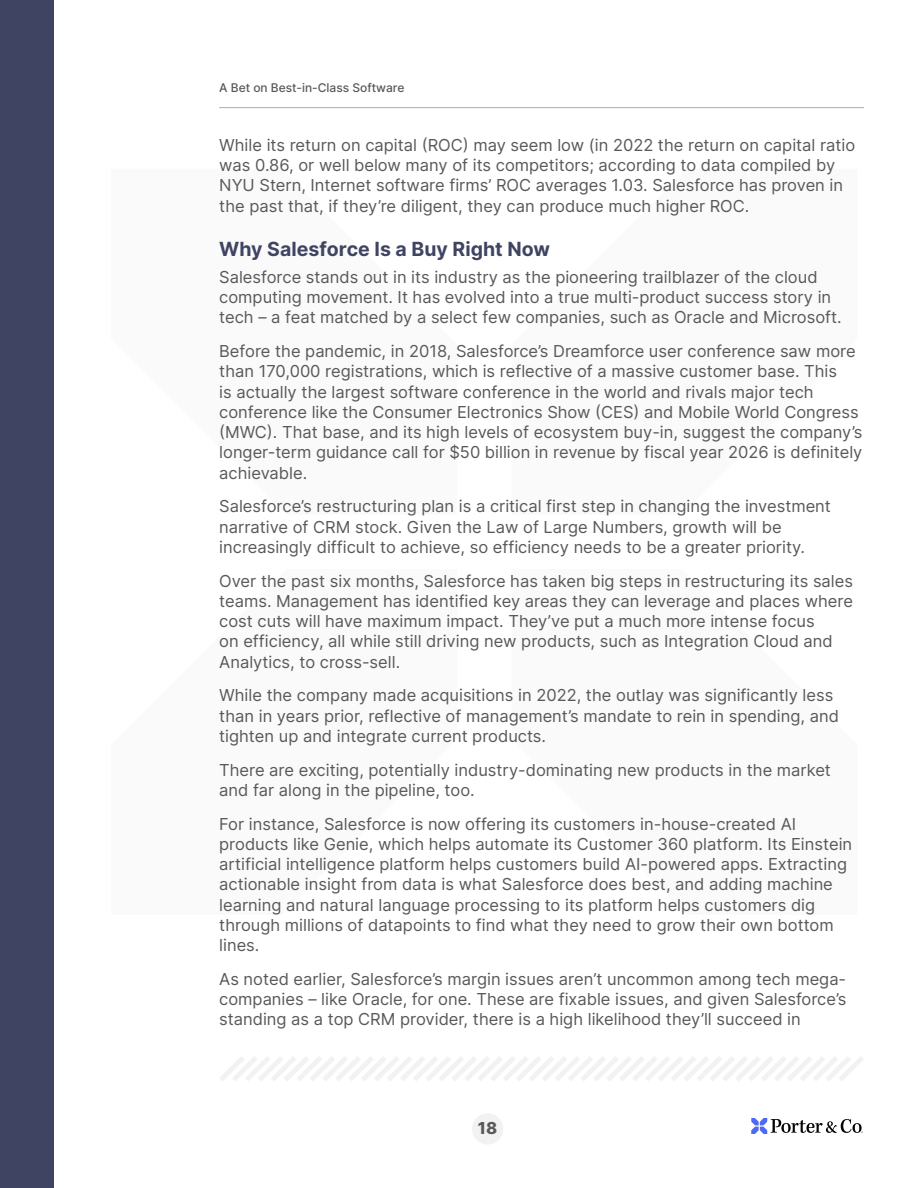
<style>
.page{position:relative;width:918px;height:1188px;background:#fff}
.page>*{position:absolute;margin:0;border:0;box-sizing:border-box;transform-origin:0 0}
.t1{font:700 19.5px "Inter";color:#3f4463}
.t2{font:16.5px/20.2px "Inter";color:#595959}
.t3{font:800 16.5px "Inter";color:#595959}
.t4{font:500 12px "Inter";color:#595959}
</style>
<div class="page">
<svg style="left:220px;top:1057px;width:643px;height:24px"></svg>
<div style="left:0;top:0;width:54px;height:1188px;background:#3f4463"></div>
<svg style="left:751px;top:1118px;width:111px;height:16px"></svg>
<hr style="left:219px;top:107px;width:645px;height:1px;background:#acacac">
<div style="left:472px;top:1113px;width:31px;height:32px;background:#f2f2f2;border-radius:50%"></div>
<p class="t4" style="left:219px;top:78px;width:187px">A Bet on Best-in-Class Software</p>
<p class="t2" style="left:219px;top:135px;width:638px">While its return on capital (ROC) may seem low (in 2022 the return on capital ratio was 0.86, or well below many of its competitors; according to data compiled by NYU Stern, Internet software firms’ ROC averages 1.03. Salesforce has proven in the past that, if they’re diligent, they can produce much higher ROC.</p>
<p class="t1" style="left:219px;top:235px;width:332px">Why Salesforce Is a Buy Right Now</p>
<p class="t2" style="left:219px;top:266px;width:624px">Salesforce stands out in its industry as the pioneering trailblazer of the cloud computing movement. It has evolved into a true multi-product success story in tech – a feat matched by a select few companies, such as Oracle and Microsoft.</p>
<p class="t2" style="left:219px;top:341px;width:645px">Before the pandemic, in 2018, Salesforce’s Dreamforce user conference saw more than 170,000 registrations, which is reflective of a massive customer base. This<br>is actually the largest software conference in the world and rivals major tech conference like the Consumer Electronics Show (CES) and Mobile World Congress (MWC). That base, and its high levels of ecosystem buy-in, suggest the company’s longer-term guidance call for $50 billion in revenue by fiscal year 2026 is definitely achievable.</p>
<p class="t2" style="left:219px;top:496px;width:613px">Salesforce’s restructuring plan is a critical first step in changing the investment narrative of CRM stock. Given the Law of Large Numbers, growth will be increasingly difficult to achieve, so efficiency needs to be a greater priority.</p>
<p class="t2" style="left:219px;top:570px;width:635px">Over the past six months, Salesforce has taken big steps in restructuring its sales teams. Management has identified key areas they can leverage and places where cost cuts will have maximum impact. They’ve put a much more intense focus<br>on efficiency, all while still driving new products, such as Integration Cloud and Analytics, to cross-sell.</p>
<p class="t2" style="left:219px;top:685px;width:621px">While the company made acquisitions in 2022, the outlay was significantly less than in years prior, reflective of management’s mandate to rein in spending, and tighten up and integrate current products.</p>
<p class="t2" style="left:219px;top:759px;width:613px">There are exciting, potentially industry-dominating new products in the market and far along in the pipeline, too.</p>
<p class="t2" style="left:219px;top:813px;width:635px">For instance, Salesforce is now offering its customers in-house-created AI products like Genie, which helps automate its Customer 360 platform. Its Einstein artificial intelligence platform helps customers build AI-powered apps. Extracting actionable insight from data is what Salesforce does best, and adding machine learning and natural language processing to its platform helps customers dig through millions of datapoints to find what they need to grow their own bottom lines.</p>
<p class="t2" style="left:219px;top:968px;width:629px;text-align:justify">As noted earlier, Salesforce’s margin issues aren’t uncommon among tech mega&shy;companies – like Oracle, for one. These are fixable issues, and given Salesforce’s standing as a top CRM provider, there is a high likelihood they’ll succeed in</p>
<p class="t3" style="left:478px;top:1116px;width:21px">18</p>
</div>
